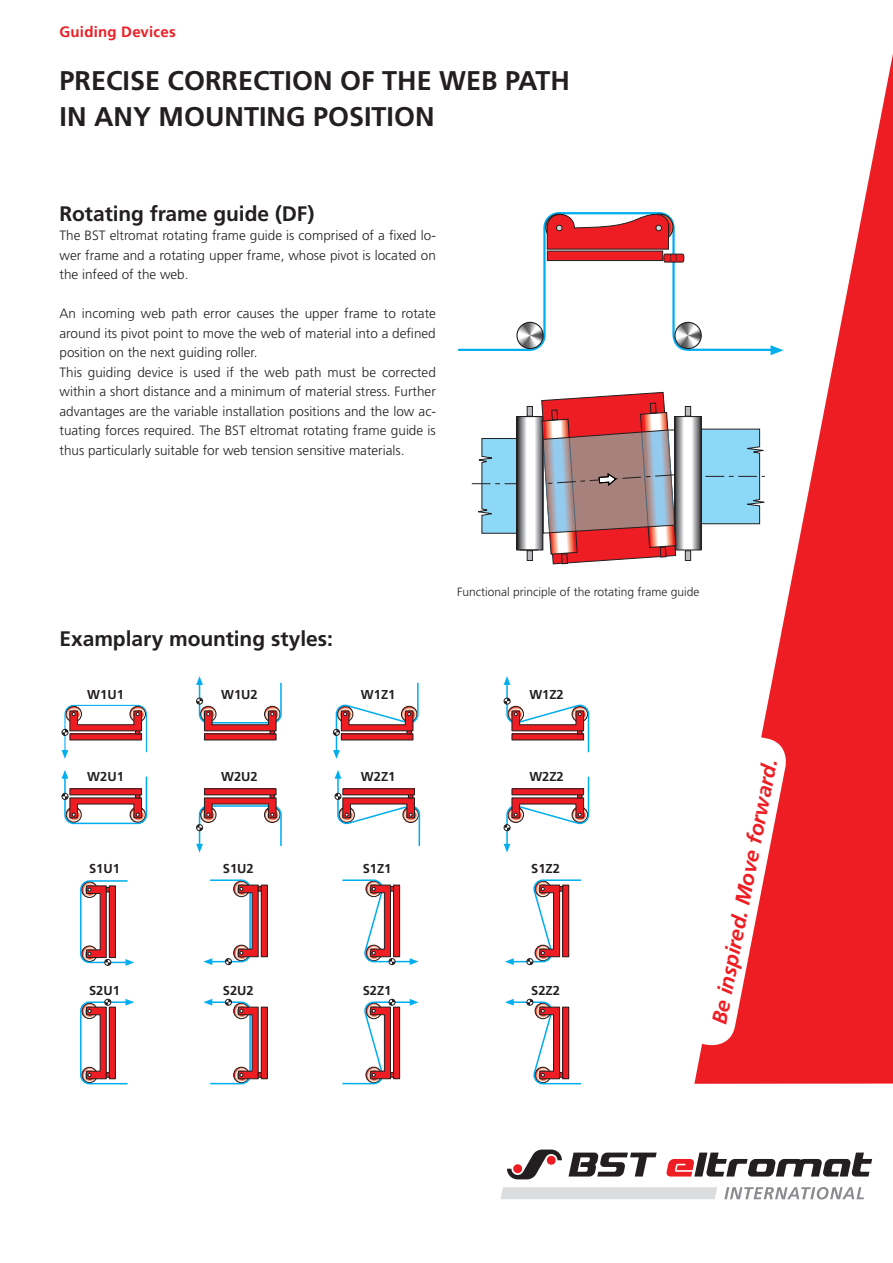
<style>
.page{position:relative;width:893px;height:1263px;background:#fff}
.page>*{position:absolute;margin:0;border:0;box-sizing:border-box;transform-origin:0 0}
.t1{font:700 27px/36.8px "Frutiger";color:#231f20}
.t2{font:700 21px "Frutiger";letter-spacing:-.005em;color:#231f20}
.t3{font:italic 700 21px "Frutiger";color:#ee1d23}
.t4{font:700 15px "Frutiger";letter-spacing:.015em;color:#ee1d23}
.t5{font:300 13.5px/19.5px "Frutiger";color:#231f20;text-align:justify}
.t6{font:700 12.9px "Frutiger";color:#231f20}
.t7{font:300 12px "Frutiger";color:#231f20}
</style>
<div class="page">
<svg style="left:694px;top:54px;width:199px;height:1030px;fill:#ee1d23"></svg>
<svg style="left:698px;top:737px;width:92px;height:312px"></svg>
<svg style="left:507px;top:1149px;width:365px;height:30px"></svg>
<svg style="left:724px;top:1187px;width:140px;height:12px"></svg>
<div style="left:500px;top:1187px;width:217px;height:12px;background:#dcdddf"></div>
<svg style="left:62px;top:704px;width:85px;height:55px"></svg>
<svg style="left:62px;top:770px;width:86px;height:55px"></svg>
<div style="left:204px;top:734px;width:72px;height:6px;background:#ee1d23"></div>
<svg style="left:196px;top:676px;width:86px;height:58px"></svg>
<svg style="left:504px;top:676px;width:86px;height:77px"></svg>
<div style="left:204px;top:789px;width:72px;height:6px;background:#ee1d23"></div>
<div style="left:204px;top:788px;width:72px;height:7px;border:1px solid #231f20"></div>
<svg style="left:196px;top:794px;width:86px;height:59px"></svg>
<svg style="left:335px;top:770px;width:86px;height:76px"></svg>
<svg style="left:504px;top:776px;width:86px;height:77px"></svg>
<svg style="left:80px;top:880px;width:54px;height:86px"></svg>
<div style="left:261px;top:885px;width:6px;height:72px;background:#ee1d23"></div>
<div style="left:261px;top:885px;width:7px;height:72px;border:1px solid #231f20"></div>
<svg style="left:203px;top:879px;width:59px;height:86px"></svg>
<svg style="left:342px;top:879px;width:76px;height:86px"></svg>
<svg style="left:505px;top:879px;width:76px;height:86px"></svg>
<svg style="left:80px;top:999px;width:54px;height:86px"></svg>
<div style="left:261px;top:1007px;width:6px;height:72px;background:#ee1d23"></div>
<div style="left:261px;top:1007px;width:7px;height:72px;border:1px solid #231f20"></div>
<svg style="left:203px;top:999px;width:59px;height:86px"></svg>
<svg style="left:342px;top:999px;width:76px;height:86px"></svg>
<svg style="left:505px;top:999px;width:76px;height:86px"></svg>
<svg style="left:333px;top:682px;width:86px;height:77px"></svg>
<svg style="left:458px;top:211px;width:321px;height:141px"></svg>
<div style="left:545px;top:214px;width:27px;height:27px;border:1px solid #231f20;border-radius:50%"></div>
<svg style="left:517px;top:322px;width:26px;height:26px"></svg>
<div style="left:516px;top:322px;width:28px;height:27px;border:1px solid #231f20;border-radius:50%"></div>
<svg style="left:675px;top:322px;width:26px;height:26px"></svg>
<div style="left:674px;top:322px;width:28px;height:27px;border:1px solid #231f20;border-radius:50%"></div>
<svg style="left:546px;top:211px;width:139px;height:52px"></svg>
<svg style="left:771px;top:345px;width:12px;height:10px"></svg>
<svg style="left:677px;top:418px;width:23px;height:130px"></svg>
<div style="left:674px;top:416px;width:28px;height:134px;border:1px solid #231f20"></div>
<svg style="left:685px;top:406px;width:6px;height:10px"></svg>
<svg style="left:685px;top:550px;width:6px;height:11px"></svg>
<svg style="left:696px;top:428px;width:74px;height:96px;background:#94cae2"></svg>
<svg style="left:472px;top:391px;width:205px;height:174px"></svg>
<p class="t4" style="left:60px;top:23px;width:118px">Guiding Devices</p>
<h1 class="t1" style="left:60px;top:62px;width:512px">PRECISE CORRECTION OF THE WEB PATH<br>IN ANY MOUNTING POSITION</h1>
<h2 class="t2" style="left:60px;top:201px;width:256px">Rotating frame guide (DF)</h2>
<p class="t5" style="left:60px;top:226px;width:378px">The BST eltromat rotating frame guide is comprised of a fixed lo&shy;wer frame and a rotating upper frame, whose pivot is located on the infeed of the web.</p>
<p class="t5" style="left:60px;top:304px;width:378px;text-align:left">An incoming web path error causes the upper frame to rotate around its pivot point to move the web of material into a defined position on the next guiding roller.<br>This guiding device is used if the web path must be corrected within a short distance and a minimum of material stress. Further advantages are the variable installation positions and the low ac&shy;tuating forces required. The BST eltromat rotating frame guide is thus particularly suitable for web tension sensitive materials.</p>
<h2 class="t2" style="left:60px;top:627px;width:275px">Examplary mounting styles:</h2>
<p class="t7" style="left:457px;top:585px;width:244px">Functional principle of the rotating frame guide</p>
<p class="t6" style="left:87px;top:687px;width:38px">W1U1</p>
<p class="t6" style="left:221px;top:687px;width:38px">W1U2</p>
<p class="t6" style="left:529px;top:687px;width:36px">W1Z2</p>
<p class="t6" style="left:361px;top:687px;width:36px">W1Z1</p>
<p class="t6" style="left:87px;top:769px;width:38px">W2U1</p>
<p class="t6" style="left:221px;top:769px;width:38px">W2U2</p>
<p class="t6" style="left:361px;top:769px;width:36px">W2Z1</p>
<p class="t6" style="left:529px;top:769px;width:36px">W2Z2</p>
<p class="t6" style="left:89px;top:861px;width:32px">S1U1</p>
<p class="t6" style="left:223px;top:861px;width:32px">S1U2</p>
<p class="t6" style="left:363px;top:861px;width:30px">S1Z1</p>
<p class="t6" style="left:531px;top:861px;width:30px">S1Z2</p>
<p class="t6" style="left:89px;top:982px;width:32px">S2U1</p>
<p class="t6" style="left:223px;top:982px;width:32px">S2U2</p>
<p class="t6" style="left:363px;top:982px;width:30px">S2Z1</p>
<p class="t6" style="left:531px;top:982px;width:30px">S2Z2</p>
<h2 class="t3" style="left:707px;top:1021px;width:271px;rotate:-79deg">Be inspired. Move forward.</h2>
</div>
